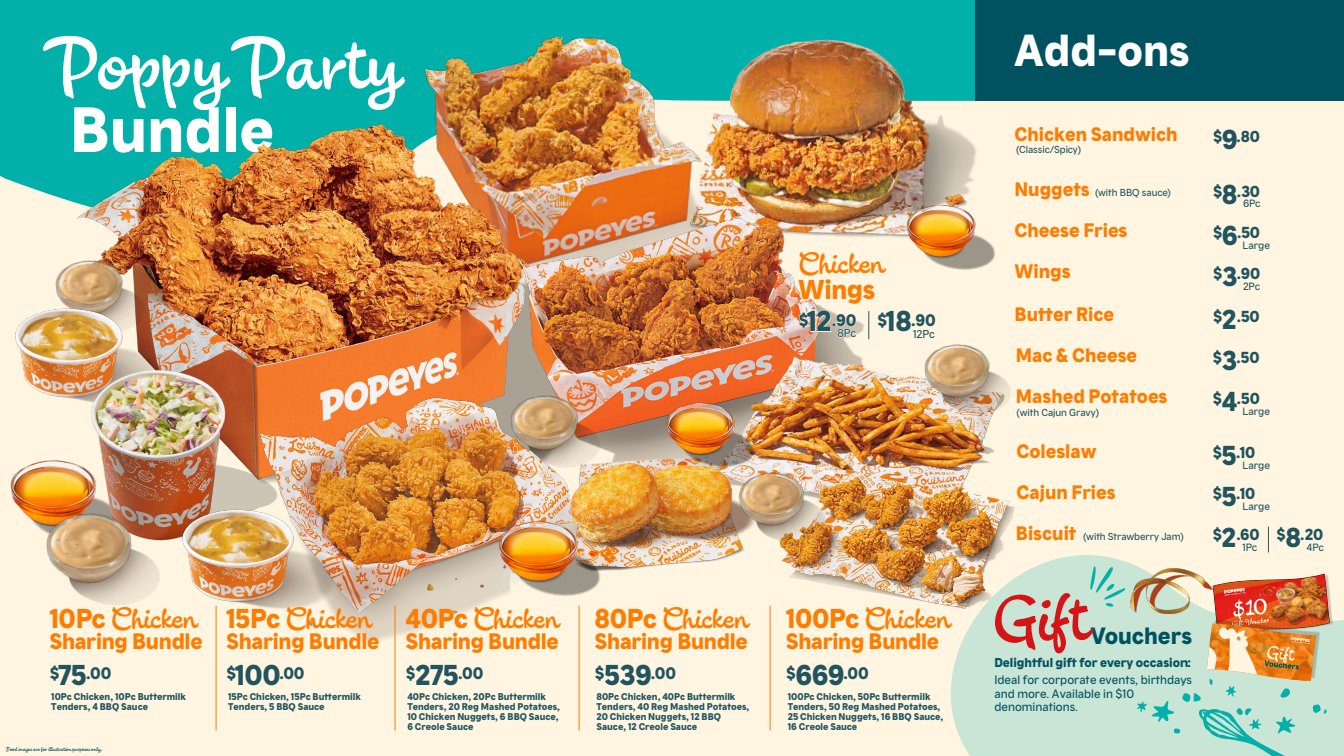
<style>
.page{position:relative;width:1344px;height:756px;background:#fff5e1}
.page>*{position:absolute;margin:0;border:0;box-sizing:border-box;transform-origin:0 0}
.t1{font:69.23px "Chicken Script 2.0";color:#fff}
.t2{font:700 63.8px "Chicken Sans";color:#fff}
.t3{font:60.83px "Chicken Script 2.0";color:#d61416}
.t4{font:700 44.8px "Chicken Sans";color:#fff}
.t5{font:27.3px "Chicken Script 2.0";letter-spacing:.005em;color:#fe7c00}
.t6{font:700 27.3px "Chicken Sans";letter-spacing:-.015em;color:#fe7c00}
.t7{font:700 23.59px "Chicken Sans";color:#005260}
.t8{font:700 22.4px "Chicken Sans";letter-spacing:-.015em;color:#fe7c00}
.t9{font:700 19.5px "Chicken Sans";color:#fe7c00}
.t10{font:700 16.73px "Chicken Sans";letter-spacing:-.005em;color:#21545e}
.t11{font:700 15.96px "Chicken Sans";letter-spacing:-.01em;color:#21545e}
.t12{font:700 12.88px "Chicken Sans";color:#005260}
.t13{font:12.14px/13.8px "Chicken Sans";color:#005260}
.t14{font:11.41px "Chicken Sans";letter-spacing:-.015em;color:#21545e}
.t15{font:10.61px "Chicken Sans";letter-spacing:-.01em;color:#21545e}
.t16{font:10.15px "Chicken Sans";letter-spacing:-.01em;color:#21545e}
.t17{font:700 9.8px/9.8px "Chicken Sans";color:#21545e}
.t18{font:5.25px "Chicken Script 2.0";letter-spacing:.01em;color:#005260}
.s1{font-size:28.7px}
.s2{font-family:"Chicken Sans";font-weight:700}
.s3{font-size:27.37px}
.s4{font-weight:700;font-size:19.5px;color:#fe7c00}
</style>
<div class="page">
<div style="left:0;top:0;width:975px;height:40px;background:#00b0a9"></div>
<img style="left:791px;top:40px;width:185px;height:157px">
<img style="left:399px;top:10px;width:392px;height:187px">
<img style="left:0;top:25px;width:731px;height:395px">
<img style="left:501px;top:197px;width:399px;height:196px">
<img style="left:707px;top:357px;width:287px;height:113px">
<img style="left:782px;top:470px;width:227px;height:135px">
<div style="left:975px;top:0;width:369px;height:101px;background:#005260"></div>
<img style="left:44px;top:246px;width:116px;height:59px">
<img style="left:11px;top:305px;width:157px;height:106px">
<img style="left:300px;top:377px;width:397px;height:279px">
<img style="left:913px;top:344px;width:98px;height:85px">
<img style="left:10px;top:460px;width:82px;height:59px">
<img style="left:92px;top:370px;width:208px;height:136px">
<img style="left:31px;top:495px;width:148px;height:110px">
<img style="left:178px;top:506px;width:163px;height:110px">
<img style="left:574px;top:457px;width:154px;height:114px">
<img style="left:562px;top:463px;width:166px;height:90px">
<img style="left:728px;top:459px;width:112px;height:98px">
<img style="left:491px;top:511px;width:117px;height:92px">
<img style="left:659px;top:393px;width:102px;height:80px">
<img style="left:900px;top:195px;width:95px;height:75px">
<svg style="left:943px;top:501px;width:401px;height:255px;fill:#c9e5d6"></svg>
<img style="left:1207px;top:523px;width:137px;height:150px">
<img style="left:1130px;top:568px;width:83px;height:45px">
<img style="left:1136px;top:574px;width:193px;height:182px">
<svg style="left:1090px;top:565px;width:36px;height:42px;background:#a5dbcd"></svg>
<svg style="left:1268px;top:527px;width:1px;height:26px"></svg>
<hr style="left:216px;top:606px;width:1px;height:125px;background:#fe7c00">
<hr style="left:395px;top:606px;width:1px;height:125px;background:#fe7c00">
<hr style="left:579px;top:606px;width:1px;height:125px;background:#fe7c00">
<svg style="left:593px;top:606px;width:104px;height:49px"></svg>
<svg style="left:943px;top:606px;width:11px;height:49px"></svg>
<hr style="left:770px;top:606px;width:1px;height:125px;background:#fe7c00">
<svg style="left:798px;top:251px;width:138px;height:88px"></svg>
<h1 class="t1" style="left:50px;top:6px;width:351px">Poppy Party</h1>
<h2 class="t2" style="left:70px;top:94px;width:206px">Bundle</h2>
<h3 class="t5" style="left:798px;top:240px;width:87px">Chicken</h3>
<h3 class="t6" style="left:798px;top:274px;width:78px">Wings</h3>
<h3 class="t10" style="left:799px;top:310px;width:59px">$<span class="s1">12</span>.90</h3>
<p class="t14" style="left:837px;top:327px;width:20px">8Pc</p>
<h3 class="t10" style="left:878px;top:310px;width:60px">$<span class="s1">18</span>.90</h3>
<p class="t14" style="left:913px;top:328px;width:23px">12Pc</p>
<h3 class="t5" style="left:49px;top:596px;width:148px"><span class="s2">10Pc</span> Chicken</h3>
<h3 class="t8" style="left:49px;top:629px;width:155px">Sharing Bundle</h3>
<h3 class="t10" style="left:50px;top:664px;width:63px">$<span class="s1">75</span>.00</h3>
<p class="t17" style="left:51px;top:692px;width:136px">10Pc Chicken, 10Pc Buttermilk<br>Tenders, 4 BBQ Sauce</p>
<p class="t18" style="left:6px;top:745px;width:99px">Food images are for illustration purposes only.</p>
<h3 class="t5" style="left:226px;top:596px;width:146px"><span class="s2">15Pc</span> Chicken</h3>
<h3 class="t8" style="left:226px;top:629px;width:155px">Sharing Bundle</h3>
<h3 class="t10" style="left:227px;top:664px;width:80px">$<span class="s1">100</span>.00</h3>
<p class="t17" style="left:228px;top:692px;width:134px">15Pc Chicken, 15Pc Buttermilk<br>Tenders, 5 BBQ Sauce</p>
<h3 class="t5" style="left:405px;top:596px;width:154px"><span class="s2">40Pc</span> Chicken</h3>
<h3 class="t8" style="left:405px;top:629px;width:155px">Sharing Bundle</h3>
<h3 class="t10" style="left:406px;top:664px;width:79px">$<span class="s1">275</span>.00</h3>
<p class="t17" style="left:407px;top:692px;width:154px">40Pc Chicken, 20Pc Buttermilk<br>Tenders, 20 Reg Mashed Potatoes,<br>10 Chicken Nuggets, 6 BBQ Sauce,<br>6 Creole Sauce</p>
<h3 class="t5" style="left:595px;top:596px;width:154px"><span class="s2">80Pc</span> Chicken</h3>
<h3 class="t8" style="left:595px;top:629px;width:155px">Sharing Bundle</h3>
<h3 class="t10" style="left:595px;top:664px;width:83px">$<span class="s1">539</span>.00</h3>
<p class="t17" style="left:596px;top:692px;width:154px">80Pc Chicken, 40Pc Buttermilk<br>Tenders, 40 Reg Mashed Potatoes,<br>20 Chicken Nuggets, 12 BBQ<br>Sauce, 12 Creole Sauce</p>
<h3 class="t5" style="left:786px;top:596px;width:165px"><span class="s2">100Pc</span> Chicken</h3>
<h3 class="t8" style="left:786px;top:629px;width:155px">Sharing Bundle</h3>
<h3 class="t10" style="left:786px;top:664px;width:84px">$<span class="s1">669</span>.00</h3>
<p class="t17" style="left:788px;top:692px;width:157px">100Pc Chicken, 50Pc Buttermilk<br>Tenders, 50 Reg Mashed Potatoes,<br>25 Chicken Nuggets, 16 BBQ Sauce,<br>16 Creole Sauce</p>
<h3 class="t4" style="left:1014px;top:25px;width:177px">Add-ons</h3>
<h3 class="t9" style="left:1014px;top:124px;width:165px">Chicken Sandwich</h3>
<p class="t16" style="left:1016px;top:144px;width:67px">(Classic/Spicy)</p>
<h3 class="t11" style="left:1213px;top:127px;width:48px">$<span class="s3">9</span>.80</h3>
<p class="t16" style="left:1014px;top:187px;width:158px"><span class="s4">Nuggets</span> (with BBQ sauce)</p>
<h3 class="t11" style="left:1213px;top:182px;width:49px">$<span class="s3">8</span>.30</h3>
<p class="t15" style="left:1243px;top:198px;width:19px">6Pc</p>
<h3 class="t9" style="left:1014px;top:219px;width:115px">Cheese Fries</h3>
<h3 class="t11" style="left:1213px;top:223px;width:49px">$<span class="s3">6</span>.50</h3>
<p class="t15" style="left:1243px;top:239px;width:29px">Large</p>
<h3 class="t9" style="left:1014px;top:260px;width:58px">Wings</h3>
<h3 class="t11" style="left:1213px;top:264px;width:49px">$<span class="s3">3</span>.90</h3>
<p class="t15" style="left:1243px;top:280px;width:19px">2Pc</p>
<h3 class="t9" style="left:1014px;top:303px;width:101px">Butter Rice</h3>
<h3 class="t11" style="left:1213px;top:307px;width:48px">$<span class="s3">2</span>.50</h3>
<h3 class="t9" style="left:1016px;top:344px;width:123px">Mac &amp; Cheese</h3>
<h3 class="t11" style="left:1213px;top:348px;width:48px">$<span class="s3">3</span>.50</h3>
<h3 class="t9" style="left:1016px;top:385px;width:153px">Mashed Potatoes</h3>
<h3 class="t11" style="left:1213px;top:389px;width:49px">$<span class="s3">4</span>.50</h3>
<p class="t15" style="left:1243px;top:405px;width:29px">Large</p>
<p class="t16" style="left:1016px;top:407px;width:85px">(with Cajun Gravy)</p>
<h3 class="t9" style="left:1016px;top:440px;width:82px">Coleslaw</h3>
<h3 class="t11" style="left:1213px;top:444px;width:44px">$<span class="s3">5</span>.10</h3>
<p class="t15" style="left:1243px;top:459px;width:29px">Large</p>
<h3 class="t9" style="left:1016px;top:481px;width:101px">Cajun Fries</h3>
<h3 class="t11" style="left:1213px;top:485px;width:44px">$<span class="s3">5</span>.10</h3>
<p class="t15" style="left:1243px;top:500px;width:29px">Large</p>
<p class="t16" style="left:1016px;top:531px;width:170px"><span class="s4">Biscuit</span> (with Strawberry Jam)</p>
<h3 class="t11" style="left:1213px;top:526px;width:48px">$<span class="s3">2</span>.60</h3>
<p class="t15" style="left:1243px;top:541px;width:16px">1Pc</p>
<h3 class="t3" style="left:991px;top:567px;width:97px">Gift</h3>
<h3 class="t7" style="left:1091px;top:623px;width:103px">Vouchers</h3>
<h3 class="t12" style="left:994px;top:655px;width:198px">Delightful gift for every occasion:</h3>
<p class="t13" style="left:994px;top:673px;width:199px">Ideal for corporate events, birthdays and more. Available in $10 denominations.</p>
<h3 class="t11" style="left:1277px;top:526px;width:48px">$<span class="s3">8</span>.20</h3>
<p class="t15" style="left:1306px;top:541px;width:19px">4Pc</p>
</div>
